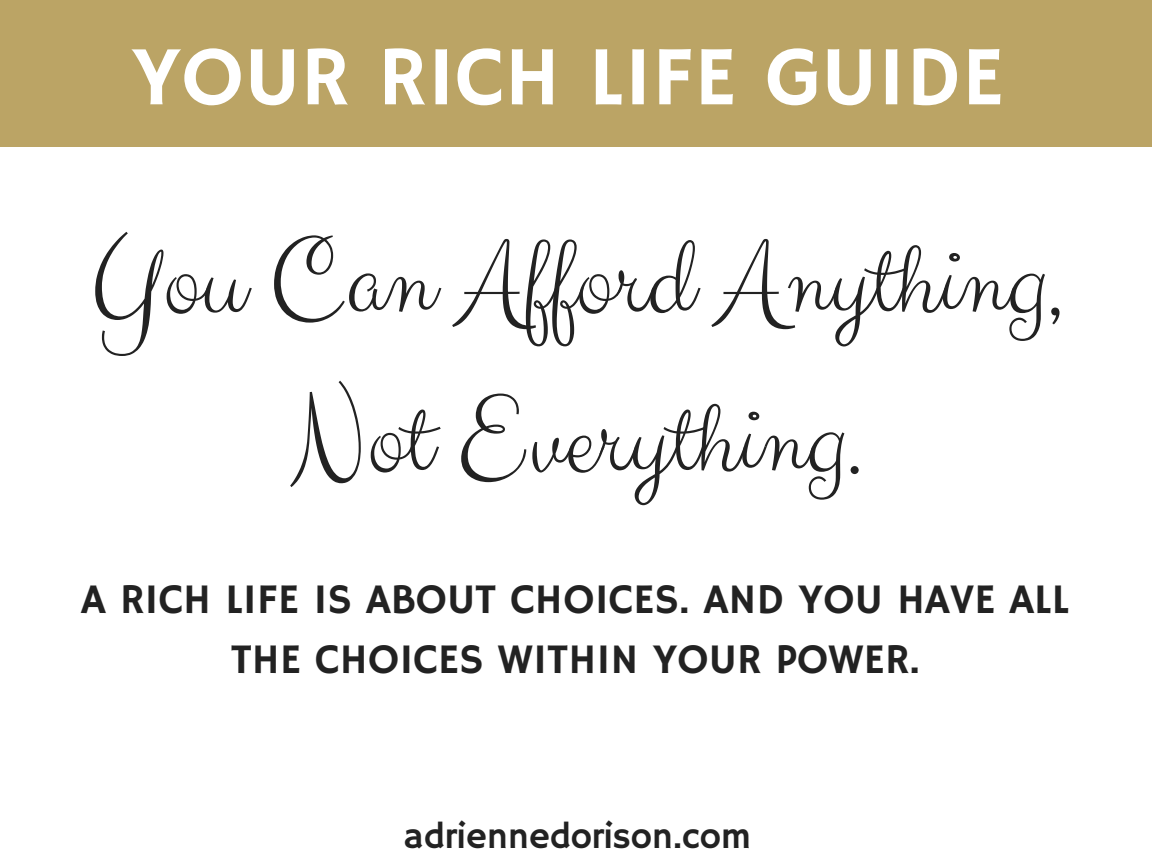
<style>
.page{position:relative;width:1152px;height:863px;background:#fff}
.page>*{position:absolute;margin:0;border:0;box-sizing:border-box;transform-origin:0 0}
.t1{font:113.25px/158.7px "Clicker Script";color:#222;text-align:center}
.t2{font:84.45px "Hammersmith One";color:#fff}
.t3{font:42.3px/59.7px "Hammersmith One";color:#222;text-align:center}
.t4{font:36.3px "Hammersmith One";letter-spacing:-.005em;color:#222}
</style>
<div class="page">
<div style="left:0;top:0;width:1152px;height:147px;background:#bba465"></div>
<h2 class="t2" style="left:132px;top:28px;width:874px">YOUR RICH LIFE GUIDE</h2>
<h1 class="t1" style="left:91px;top:205px;width:973px">You Can Afford Anything,<br>Not Everything.</h1>
<p class="t3" style="left:81px;top:571px;width:990px">A RICH LIFE IS ABOUT CHOICES. AND YOU HAVE ALL<br>THE CHOICES WITHIN YOUR POWER.</p>
<p class="t4" style="left:403px;top:815px;width:350px">adriennedorison.com</p>
</div>
